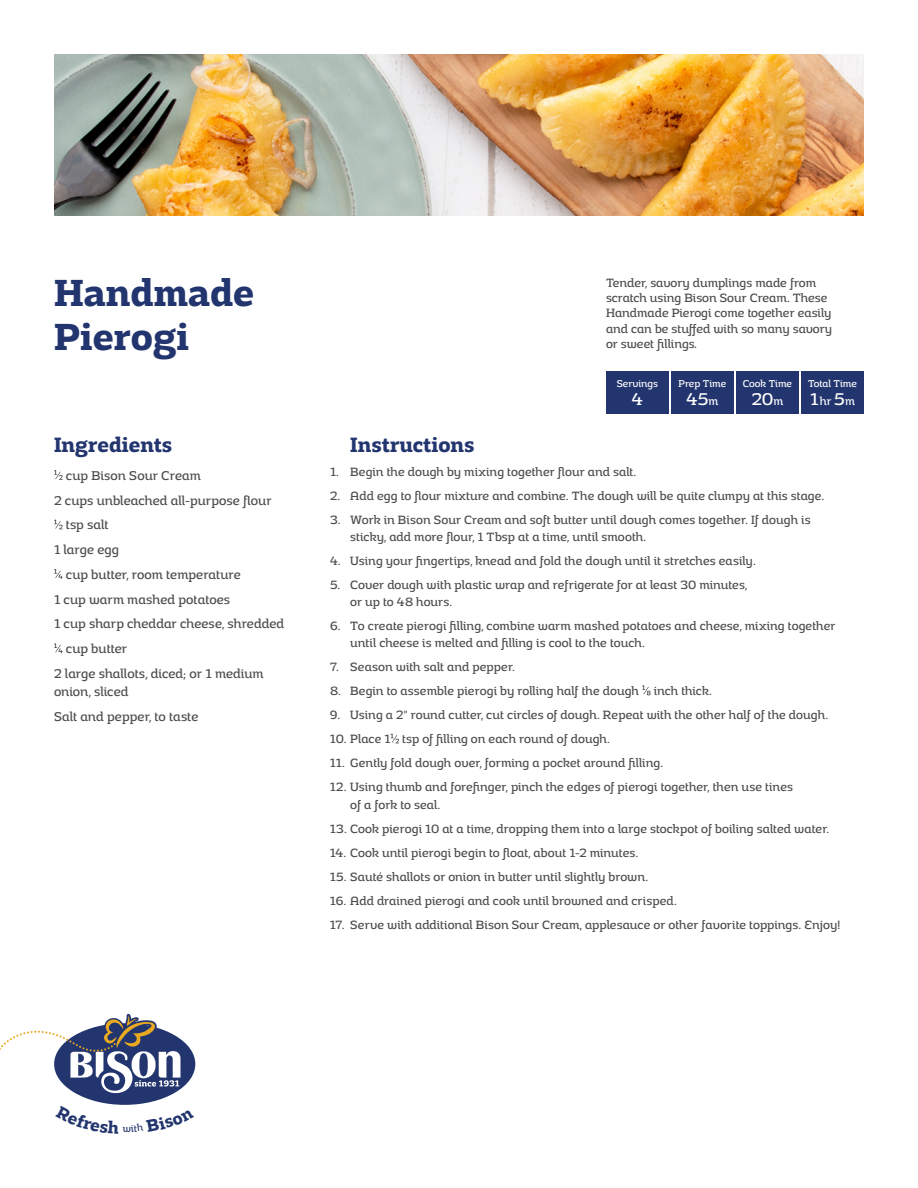
<style>
.page{position:relative;width:918px;height:1188px;background:#fff}
.page>*{position:absolute;margin:0;border:0;box-sizing:border-box;transform-origin:0 0}
.t1{font:700 39.9px/44px "Adria Slab";color:#23356e}
.t2{font:700 21.9px "Adria Slab";color:#23356e}
.t3{font:italic 18px "Adria Slab Regular Upright";color:#fff}
.t4{font:italic 13.5px/24.8px "Adria Slab Regular Upright";color:#4d4d4f}
.t5{font:italic 12.75px/15.3px "Adria Slab Regular Upright";color:#4d4d4f}
.t6{font:italic 12px "Adria Slab Regular Upright";color:#fff}
.t7{font:italic 10.5px "Adria Slab Regular Upright";color:#fff}
.s1{font-size:12px}
.s2{font-size:18px}
</style>
<div class="page">
<img style="left:54px;top:54px;width:810px;height:162px">
<div style="left:606px;top:371px;width:63px;height:42px;background:#23356e"></div>
<div style="left:736px;top:371px;width:63px;height:42px;background:#23356e"></div>
<div style="left:671px;top:371px;width:63px;height:42px;background:#23356e"></div>
<div style="left:801px;top:371px;width:63px;height:42px;background:#23356e"></div>
<svg style="left:54px;top:470px;width:9px;height:10px"></svg>
<svg style="left:54px;top:520px;width:9px;height:9px"></svg>
<svg style="left:54px;top:569px;width:9px;height:10px"></svg>
<svg style="left:54px;top:643px;width:9px;height:10px"></svg>
<svg style="left:642px;top:685px;width:9px;height:10px"></svg>
<svg style="left:390px;top:734px;width:9px;height:9px"></svg>
<svg style="left:0;top:1014px;width:196px;height:91px"></svg>
<h1 class="t1" style="left:54px;top:271px;width:202px">Handmade<br>Pierogi</h1>
<h2 class="t2" style="left:54px;top:432px;width:120px">Ingredients</h2>
<p class="t4" style="left:66px;top:463px;width:136px">cup Bison Sour Cream</p>
<p class="t4" style="left:54px;top:488px;width:219px">2 cups unbleached all-purpose flour</p>
<p class="t4" style="left:66px;top:513px;width:44px">tsp salt</p>
<p class="t4" style="left:54px;top:537px;width:67px">1 large egg</p>
<p class="t4" style="left:66px;top:562px;width:177px">cup butter, room temperature</p>
<p class="t4" style="left:54px;top:587px;width:178px">1 cup warm mashed potatoes</p>
<p class="t4" style="left:54px;top:612px;width:232px">1 cup sharp cheddar cheese, shredded</p>
<p class="t4" style="left:66px;top:636px;width:63px">cup butter</p>
<p class="t4" style="left:54px;top:661px;width:211px">2 large shallots, diced; or 1 medium</p>
<p class="t4" style="left:54px;top:679px;width:146px">onion, sliced<br>Salt and pepper, to taste</p>
<p class="t5" style="left:606px;top:275px;width:228px">Tender, savory dumplings made from scratch using Bison Sour Cream. These Handmade Pierogi come together easily and can be stuffed with so many savory or sweet fillings.</p>
<p class="t7" style="left:617px;top:377px;width:43px">Servings</p>
<h3 class="t3" style="left:632px;top:388px;width:13px">4</h3>
<p class="t7" style="left:679px;top:377px;width:49px">Prep Time</p>
<h3 class="t3" style="left:687px;top:388px;width:33px">45<span class="s1">m</span></h3>
<p class="t7" style="left:743px;top:377px;width:51px">Cook Time</p>
<h3 class="t3" style="left:752px;top:388px;width:33px">20<span class="s1">m</span></h3>
<p class="t7" style="left:808px;top:377px;width:50px">Total Time</p>
<p class="t6" style="left:810px;top:394px;width:46px"><span class="s2">1</span>hr <span class="s2">5</span>m</p>
<h2 class="t2" style="left:350px;top:432px;width:126px">Instructions</h2>
<p class="t5" style="left:330px;top:464px;width:308px">1. Begin the dough by mixing together flour and salt.</p>
<p class="t5" style="left:330px;top:488px;width:496px">2. Add egg to flour mixture and combine. The dough will be quite clumpy at this stage.</p>
<p class="t5" style="left:350px;top:511px;width:462px;line-height:17.2px;text-indent:-20px">3. Work in Bison Sour Cream and soft butter until dough comes together. If dough is sticky, add more flour, 1 Tbsp at a time, until smooth.</p>
<p class="t5" style="left:330px;top:553px;width:427px">4. Using your fingertips, knead and fold the dough until it stretches easily.</p>
<p class="t5" style="left:350px;top:576px;width:398px;line-height:17.2px;text-indent:-20px">5. Cover dough with plastic wrap and refrigerate for at least 30 minutes, or up to 48 hours.</p>
<p class="t5" style="left:350px;top:617px;width:487px;line-height:17.2px;text-indent:-20px">6. To create pierogi filling, combine warm mashed potatoes and cheese, mixing together until cheese is melted and filling is cool to the touch.</p>
<p class="t5" style="left:330px;top:660px;width:187px">7. Season with salt and pepper.</p>
<p class="t5" style="left:330px;top:684px;width:383px">8. Begin to assemble pierogi by rolling half the dough inch thick.</p>
<p class="t5" style="left:330px;top:708px;width:500px">9. Using a 2" round cutter, cut circles of dough. Repeat with the other half of the dough.</p>
<p class="t5" style="left:330px;top:732px;width:282px">10. Place 1 tsp of filling on each round of dough.</p>
<p class="t5" style="left:330px;top:756px;width:335px">11. Gently fold dough over, forming a pocket around filling.</p>
<p class="t5" style="left:350px;top:779px;width:444px;line-height:17.2px;text-indent:-20px">12. Using thumb and forefinger, pinch the edges of pierogi together, then use tines of a fork to seal.</p>
<p class="t5" style="left:330px;top:821px;width:501px">13. Cook pierogi 10 at a time, dropping them into a large stockpot of boiling salted water.</p>
<p class="t5" style="left:330px;top:845px;width:310px">14. Cook until pierogi begin to float, about 1-2 minutes.</p>
<p class="t5" style="left:330px;top:869px;width:320px">15. Sauté shallots or onion in butter until slightly brown.</p>
<p class="t5" style="left:330px;top:893px;width:348px">16. Add drained pierogi and cook until browned and crisped.</p>
<p class="t5" style="left:330px;top:917px;width:512px">17. Serve with additional Bison Sour Cream, applesauce or other favorite toppings. Enjoy!</p>
</div>
